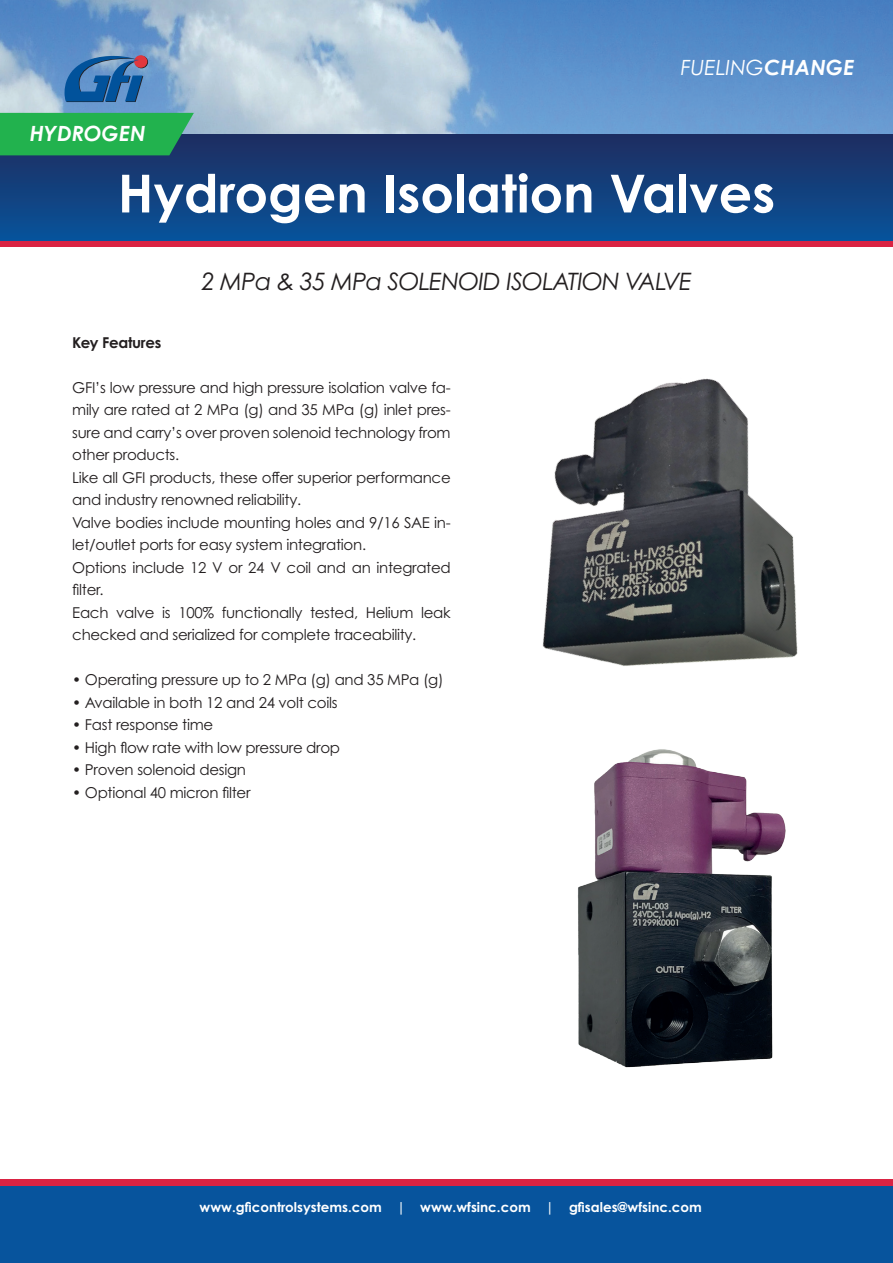
<style>
.page{position:relative;width:893px;height:1263px;background:#fff}
.page>*{position:absolute;margin:0;border:0;box-sizing:border-box;transform-origin:0 0}
.t1{font:700 52.5px "Century Gothic Pro";color:#fff}
.t2{font:italic 24px "Century Gothic Pro";letter-spacing:-.03em;color:#231f20}
.t3{font:italic 21px "Century Gothic Pro";color:#fff}
.t4{font:italic 700 21px "Century Gothic Pro";color:#fff}
.t5{font:15px/22.5px "Century Gothic Pro";letter-spacing:-.02em;color:#231f20}
.t6{font:700 15px "Century Gothic Pro";letter-spacing:-.02em;color:#231f20}
.t7{font:700 13.5px "Century Gothic Pro";color:#fff}
.s1{font-weight:700}
</style>
<div class="page">
<img style="left:542px;top:378px;width:256px;height:288px">
<img style="left:577px;top:749px;width:209px;height:319px">
<img style="left:0;top:0;width:893px;height:134px">
<div style="left:0;top:240px;width:893px;height:7px;background:#da2343"></div>
<div style="left:0;top:134px;width:893px;height:106px;background:linear-gradient(to bottom,#1f2c5f,#085299)"></div>
<div style="left:0;top:113px;width:194px;height:42px;background:#22b24e"></div>
<div style="left:134px;top:55px;width:13px;height:13px;background:#e1373d;border-radius:50%"></div>
<svg style="left:65px;top:56px;width:78px;height:46px"></svg>
<div style="left:0;top:1185px;width:893px;height:78px;background:#07549d"></div>
<div style="left:0;top:1179px;width:893px;height:6px;background:#da2343"></div>
<p class="t4" style="left:30px;top:120px;width:117px">HYDROGEN</p>
<p class="t3" style="left:681px;top:55px;width:175px">FUELING<span class="s1">CHANGE</span></p>
<p class="t1" style="left:118px;top:161px;width:659px">Hydrogen Isolation Valves</p>
<p class="t2" style="left:202px;top:267px;width:492px">2 MPa &amp; 35 MPa SOLENOID ISOLATION VALVE</p>
<p class="t6" style="left:72px;top:333px;width:90px">Key Features</p>
<p class="t5" style="left:72px;top:376px;width:380px;text-align:justify">GFI’s low pressure and high pressure isolation valve fa&shy;mily are rated at 2 MPa (g) and 35 MPa (g) inlet pres&shy;sure and carry’s over proven solenoid technology from other products.</p>
<p class="t5" style="left:72px;top:466px;width:380px">Like all GFI products, these offer superior performance and industry renowned reliability.</p>
<p class="t5" style="left:72px;top:511px;width:380px">Valve bodies include mounting holes and 9/16 SAE in&shy;let/outlet ports for easy system integration.</p>
<p class="t5" style="left:72px;top:556px;width:380px">Options include 12 V or 24 V coil and an integrated filter.</p>
<p class="t5" style="left:72px;top:601px;width:380px">Each valve is 100% functionally tested, Helium leak checked and serialized for complete traceability.</p>
<p class="t5" style="left:72px;top:668px;width:373px">• Operating pressure up to 2 MPa (g) and 35 MPa (g)</p>
<p class="t5" style="left:72px;top:691px;width:267px">• Available in both 12 and 24 volt coils</p>
<p class="t5" style="left:72px;top:713px;width:142px">• Fast response time</p>
<p class="t5" style="left:72px;top:736px;width:269px">• High flow rate with low pressure drop</p>
<p class="t5" style="left:72px;top:758px;width:175px">• Proven solenoid design</p>
<p class="t5" style="left:72px;top:781px;width:180px">• Optional 40 micron filter</p>
<p class="t7" style="left:200px;top:1199px;width:504px">www.gficontrolsystems.com | www.wfsinc.com | gfisales@wfsinc.com</p>
</div>
